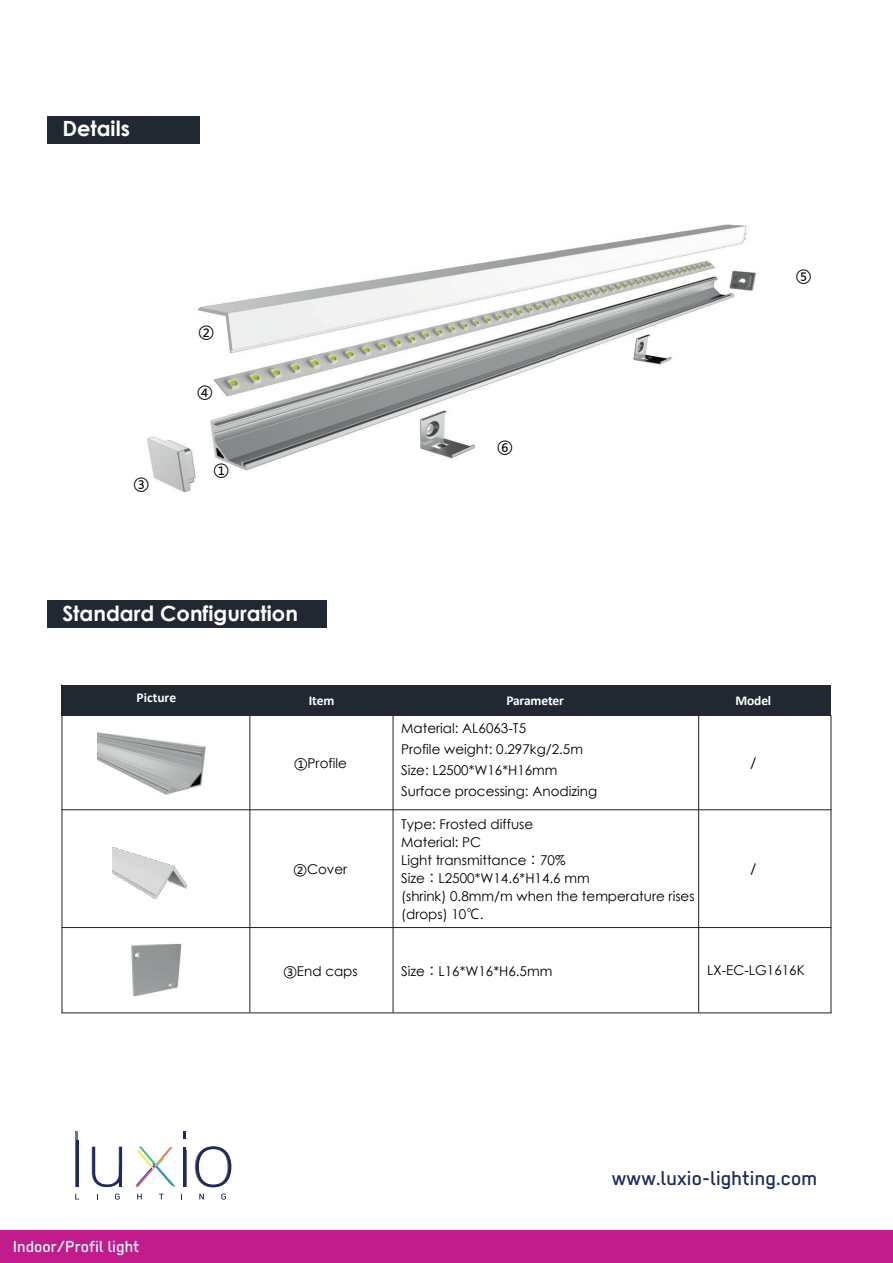
<style>
.page{position:relative;width:893px;height:1263px;background:#fff}
.page>*{position:absolute;margin:0;border:0;box-sizing:border-box;transform-origin:0 0}
.t1{font:500 22.5px "Regular";color:#20295c}
.t2{font:700 21px "Century Gothic";color:#fff}
.t3{font:500 18px "Regular";color:#fff}
.t4{font:15.6px "Microsoft Ya Hei";color:#000001}
.t5{font:13.5px/18px "Century Gothic";color:#000001}
.t6{font:700 13.5px "Calibri";letter-spacing:-.01em;color:#fff}
.t7{font:13.5px "Calibri";color:#000001}
.s1{font-family:"Microsoft Ya Hei"}
.s2{font-family:"Koz Go Pr 6 N"}
</style>
<div class="page">
<div style="left:62px;top:685px;width:769px;height:30px;background:#212832"></div>
<svg style="left:136px;top:1147px;width:40px;height:40px"></svg>
<hr style="left:183px;top:1147px;width:2px;height:40px;background:#20295c">
<hr style="left:76px;top:1140px;width:3px;height:47px;background:#20295c">
<hr style="left:75px;top:1131px;width:3px;height:56px;background:#20295c">
<svg style="left:92px;top:1147px;width:30px;height:40px"></svg>
<hr style="left:120px;top:1167px;width:2px;height:20px;background:#20295c">
<hr style="left:184px;top:1150px;width:2px;height:37px;background:#20295c">
<svg style="left:183px;top:1131px;width:2px;height:8px"></svg>
<svg style="left:195px;top:1146px;width:36px;height:41px"></svg>
<svg style="left:75px;top:1194px;width:4px;height:5px"></svg>
<svg style="left:115px;top:1193px;width:5px;height:6px"></svg>
<svg style="left:137px;top:1194px;width:5px;height:5px"></svg>
<svg style="left:159px;top:1194px;width:5px;height:5px"></svg>
<svg style="left:199px;top:1194px;width:5px;height:5px"></svg>
<svg style="left:221px;top:1193px;width:5px;height:6px"></svg>
<div style="left:1px;top:1230px;width:892px;height:33px;background:#c11b8c"></div>
<div style="left:47px;top:600px;width:280px;height:28px;background:#212832"></div>
<div style="left:47px;top:116px;width:152px;height:27px;background:#212832"></div>
<hr style="left:62px;top:809px;width:769px;height:1px;background:#231f20">
<hr style="left:62px;top:927px;width:769px;height:1px;background:#231f20">
<hr style="left:62px;top:1012px;width:769px;height:1px;background:#231f20">
<hr style="left:62px;top:684px;width:1px;height:329px;background:#231f20">
<hr style="left:249px;top:715px;width:1px;height:297px;background:#231f20">
<hr style="left:393px;top:715px;width:1px;height:297px;background:#231f20">
<hr style="left:698px;top:715px;width:1px;height:297px;background:#231f20">
<hr style="left:830px;top:715px;width:1px;height:298px;background:#231f20">
<img style="left:97px;top:732px;width:109px;height:63px">
<img style="left:147px;top:224px;width:610px;height:269px">
<img style="left:113px;top:847px;width:74px;height:52px">
<img style="left:131px;top:944px;width:51px;height:52px">
<h2 class="t2" style="left:62px;top:112px;width:69px">Details</h2>
<p class="t4" style="left:134px;top:472px;width:17px">③</p>
<p class="t4" style="left:199px;top:320px;width:17px">②</p>
<p class="t4" style="left:197px;top:381px;width:17px">④</p>
<p class="t4" style="left:213px;top:458px;width:17px">①</p>
<p class="t4" style="left:497px;top:436px;width:17px">⑥</p>
<p class="t4" style="left:796px;top:264px;width:17px">⑤</p>
<h2 class="t2" style="left:62px;top:597px;width:237px">Standard Configuration</h2>
<p class="t6" style="left:137px;top:688px;width:41px">Picture</p>
<p class="t6" style="left:309px;top:691px;width:27px">Item</p>
<p class="t6" style="left:506px;top:691px;width:59px">Parameter</p>
<p class="t6" style="left:736px;top:691px;width:37px">Model</p>
<p class="t5" style="left:401px;top:717px;width:198px;line-height:21px">Material: AL6063-T5<br>Profile weight: 0.297kg/2.5m<br>Size: L2500*W16*H16mm<br>Surface processing: Anodizing</p>
<p class="t5" style="left:294px;top:754px;width:54px"><span class="s1">①</span>Profile</p>
<p class="t7" style="left:751px;top:753px;width:7px">/</p>
<p class="t5" style="left:294px;top:860px;width:55px"><span class="s1">②</span>Cover</p>
<p class="t5" style="left:401px;top:814px;width:295px">Type: Frosted diffuse<br>Material: PC<br>Light transmittance<span class="s2">：</span>70%<br>Size<span class="s2">：</span>L2500*W14.6*H14.6 mm<br>(shrink) 0.8mm/m when the temperature rises (drops) 10<span class="s2">℃</span>.</p>
<p class="t7" style="left:751px;top:859px;width:7px">/</p>
<p class="t5" style="left:283px;top:961px;width:76px"><span class="s1">③</span>End caps</p>
<p class="t5" style="left:707px;top:961px;width:99px">LX-EC-LG1616K</p>
<p class="t5" style="left:401px;top:962px;width:153px">Size<span class="s2">：</span>L16*W16*H6.5mm</p>
<h3 class="t3" style="left:13px;top:1236px;width:128px">Indoor/Profil light</h3>
<h1 class="t1" style="left:612px;top:1165px;width:207px">www.luxio-lighting.com</h1>
</div>
